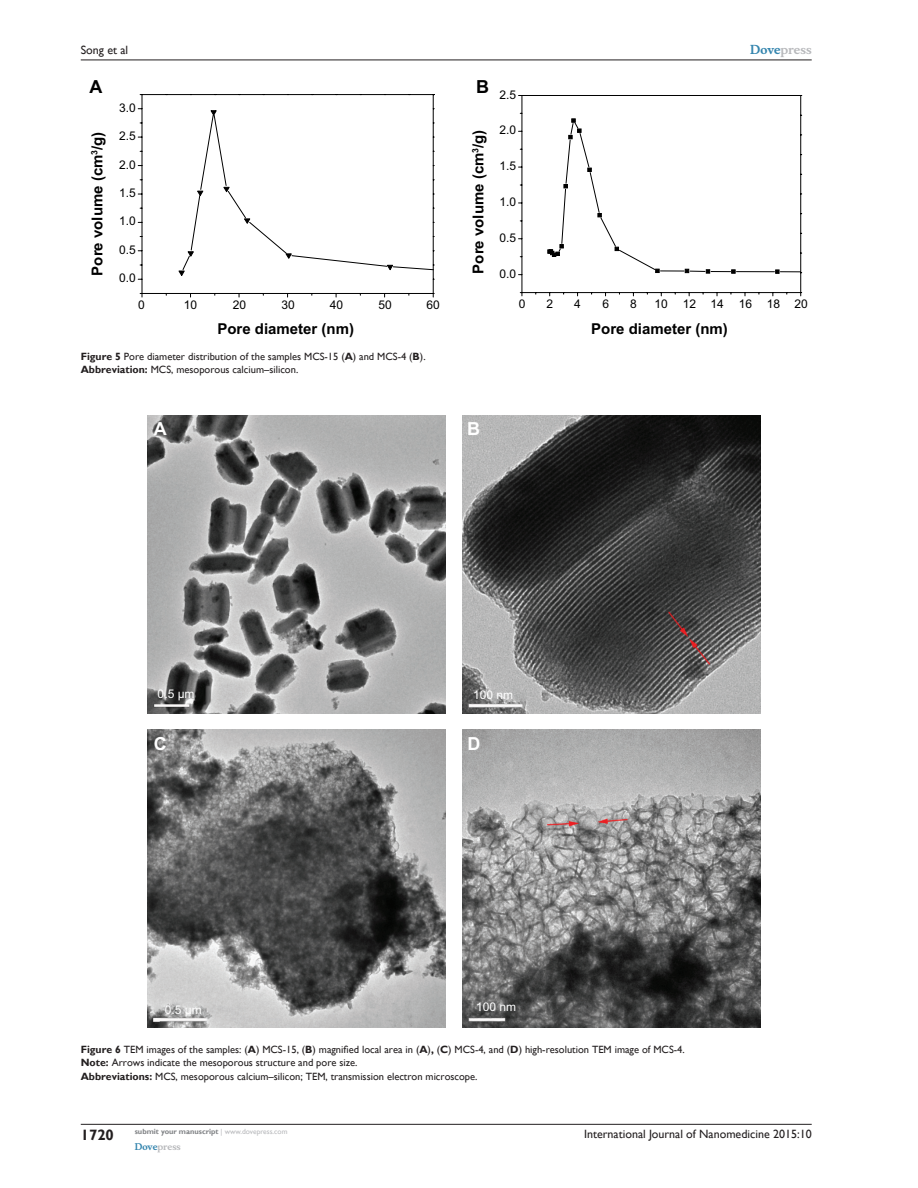
<style>
.page{position:relative;width:918px;height:1188px;background:#fff}
.page>*{position:absolute;margin:0;border:0;box-sizing:border-box;transform-origin:0 0}
.t1{font:700 18px "Arial";color:#fff}
.t2{font:700 18px "Arial";color:#000}
.t3{font:700 15px "Arial";color:#000}
.t4{font:700 15px "Gill Sans";color:#231f20}
.t5{font:12px "Arial";color:#000}
.t6{font:12px "Gill Sans";color:#231f20}
.t7{font:12px "Arial";color:#fff}
.t8{font:700 12px "Musee";color:#b8b9bc}
.FigC{font:10.5px "Gill Sans";color:#231f20}
.FigSNRI{font:10.5px "Gill Sans";color:#231f20}
.t9{font:700 9px "Musee";color:#b8b9bc}
.t10{font:700 7.5px "Gill Sans";color:#808285}
.s1{color:#3485ae}
.s2{font-weight:700}
.s3{font-weight:400;color:#b8b9bc}
</style>
<div class="page">
<hr style="left:81px;top:1124px;width:731px;height:1px;background:#231f20">
<hr style="left:81px;top:60px;width:731px;height:1px;background:#231f20">
<hr style="left:142px;top:293px;width:291px;height:1px;background:#000">
<hr style="left:142px;top:95px;width:1px;height:198px;background:#000">
<hr style="left:142px;top:94px;width:291px;height:1px;background:#000">
<hr style="left:433px;top:95px;width:1px;height:198px;background:#000">
<svg style="left:179px;top:108px;width:255px;height:172px"></svg>
<hr style="left:522px;top:292px;width:279px;height:1px;background:#000">
<hr style="left:522px;top:95px;width:1px;height:198px;background:#000">
<hr style="left:522px;top:95px;width:279px;height:1px;background:#000">
<svg style="left:548px;top:115px;width:254px;height:158px"></svg>
<hr style="left:800px;top:95px;width:1px;height:198px;background:#000">
<img style="left:463px;top:730px;width:297px;height:297px">
<img style="left:147px;top:730px;width:298px;height:297px">
<img style="left:463px;top:415px;width:298px;height:298px">
<img style="left:147px;top:415px;width:298px;height:298px">
<p class="t6" style="left:81px;top:43px;width:49px">Song et al</p>
<p class="t2" style="left:90px;top:75px;width:14px">A</p>
<p class="t2" style="left:476px;top:75px;width:14px">B</p>
<p class="t5" style="left:119px;top:100px;width:18px">3.0</p>
<p class="t3" style="left:87px;top:276px;width:146px;rotate:-90deg">Pore volume (cm<sup>3</sup>/g)</p>
<p class="t3" style="left:468px;top:274px;width:146px;rotate:-90deg">Pore volume (cm<sup>3</sup>/g)</p>
<p class="t5" style="left:119px;top:128px;width:18px">2.5</p>
<p class="t5" style="left:119px;top:157px;width:18px">2.0</p>
<p class="t5" style="left:119px;top:185px;width:18px">1.5</p>
<p class="t5" style="left:119px;top:213px;width:18px">1.0</p>
<p class="t5" style="left:119px;top:242px;width:18px">0.5</p>
<p class="t5" style="left:119px;top:270px;width:18px">0.0</p>
<p class="t5" style="left:499px;top:86px;width:18px">2.5</p>
<p class="t5" style="left:499px;top:122px;width:18px">2.0</p>
<p class="t5" style="left:499px;top:158px;width:18px">1.5</p>
<p class="t5" style="left:499px;top:194px;width:18px">1.0</p>
<p class="t5" style="left:499px;top:230px;width:18px">0.5</p>
<p class="t5" style="left:499px;top:266px;width:18px">0.0</p>
<p class="t8" style="left:750px;top:43px;width:63px"><span class="s1">Dove</span>press</p>
<p class="t5" style="left:138px;top:297px;width:8px">0</p>
<p class="t5" style="left:184px;top:297px;width:15px">10</p>
<p class="t5" style="left:233px;top:297px;width:15px">20</p>
<p class="t5" style="left:281px;top:297px;width:15px">30</p>
<p class="t5" style="left:330px;top:297px;width:15px">40</p>
<p class="t5" style="left:379px;top:297px;width:15px">50</p>
<p class="t5" style="left:426px;top:297px;width:15px">60</p>
<p class="t5" style="left:519px;top:296px;width:8px">0</p>
<p class="t5" style="left:546px;top:296px;width:8px">2</p>
<p class="t5" style="left:574px;top:296px;width:8px">4</p>
<p class="t5" style="left:603px;top:296px;width:8px">6</p>
<p class="t5" style="left:630px;top:296px;width:8px">8</p>
<p class="t5" style="left:654px;top:296px;width:15px">10</p>
<p class="t5" style="left:683px;top:296px;width:127px">12 14 16 18 20</p>
<p class="t3" style="left:217px;top:319px;width:138px">Pore diameter (nm)</p>
<p class="t3" style="left:591px;top:319px;width:138px">Pore diameter (nm)</p>
<p class="FigC" style="left:81px;top:350px;width:346px"><span class="s2">Figure 5</span> Pore diameter distribution of the samples MCS-15 (<span class="s2">A</span>) and MCS-4 (<span class="s2">B</span>).</p>
<p class="FigSNRI" style="left:81px;top:364px;width:219px"><span class="s2">Abbreviation:</span> MCS, mesoporous calcium–silicon.</p>
<p class="t1" style="left:154px;top:416px;width:14px">A</p>
<p class="t1" style="left:467px;top:416px;width:14px">B</p>
<p class="t7" style="left:158px;top:686px;width:38px">0.5 µm</p>
<p class="t7" style="left:473px;top:687px;width:42px">100 nm</p>
<p class="t1" style="left:154px;top:732px;width:14px">C</p>
<p class="t1" style="left:467px;top:732px;width:14px">D</p>
<p class="t7" style="left:165px;top:1001px;width:38px">0.5 µm</p>
<p class="t7" style="left:476px;top:999px;width:42px">100 nm</p>
<p class="FigC" style="left:81px;top:1043px;width:605px"><span class="s2">Figure 6</span> TEM images of the samples: (<span class="s2">A</span>) MCS-15, (<span class="s2">B</span>) magnified local area in (<span class="s2">A</span>)<span class="s2">,</span> (<span class="s2">C</span>) MCS-4, and (<span class="s2">D</span>) high-resolution TEM image of MCS-4.</p>
<p class="FigSNRI" style="left:81px;top:1056px;width:278px"><span class="s2">Note:</span> Arrows indicate the mesoporous structure and pore size.</p>
<p class="FigSNRI" style="left:81px;top:1070px;width:398px"><span class="s2">Abbreviations:</span> MCS, mesoporous calcium–silicon; TEM, transmission electron microscope.</p>
<h2 class="t4" style="left:81px;top:1126px;width:35px">1720</h2>
<p class="t10" style="left:135px;top:1127px;width:154px">submit your manuscript <span class="s3">| www.dovepress.com</span></p>
<p class="t9" style="left:135px;top:1141px;width:48px"><span class="s1">Dove</span>press</p>
<p class="t6" style="left:584px;top:1127px;width:229px">International Journal of Nanomedicine 2015:10</p>
</div>
